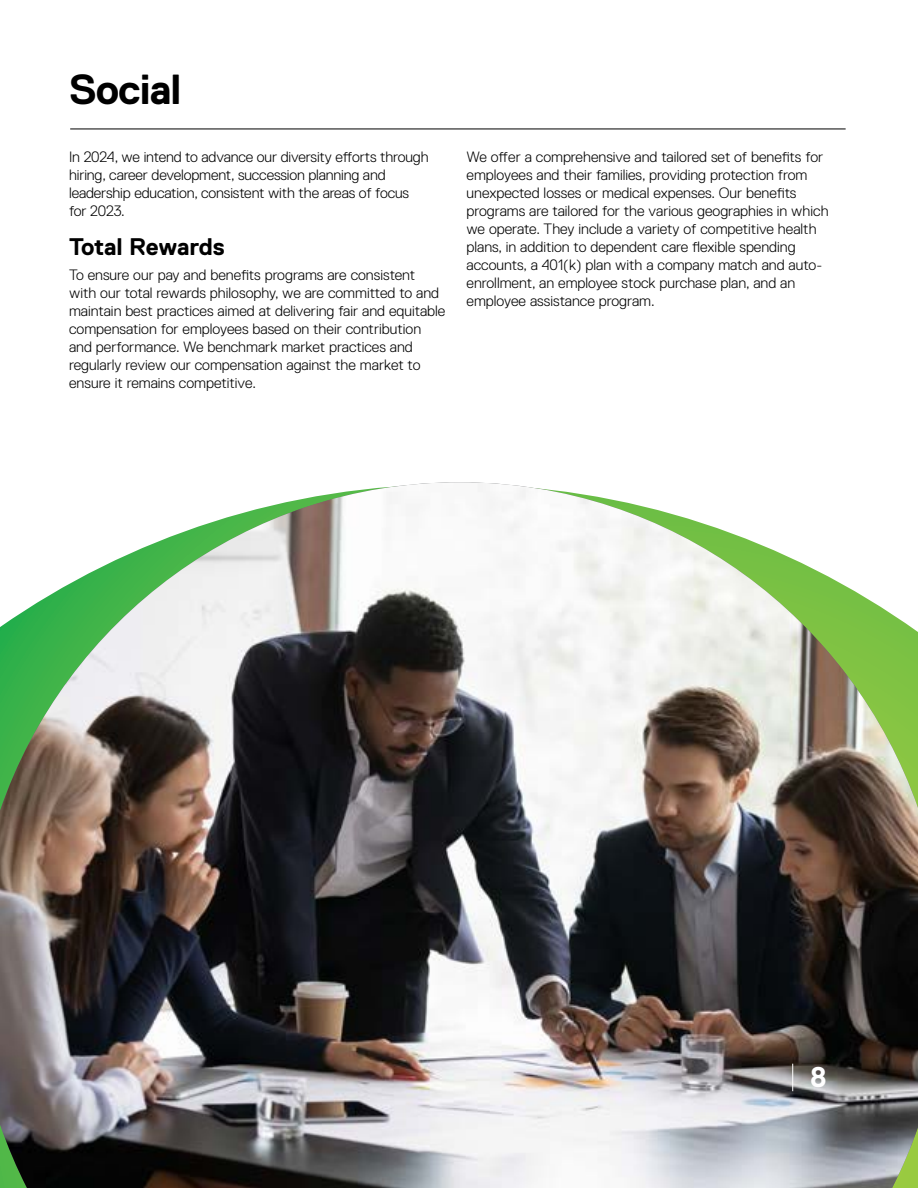
<style>
.page{position:relative;width:918px;height:1188px;background:#fff}
.page>*{position:absolute;margin:0;border:0;box-sizing:border-box;transform-origin:0 0}
.t1{font:700 42px "Replica";letter-spacing:-.025em;color:#000}
.t2{font:700 28.5px "Replica";color:#fff}
.t3{font:700 24px "Replica";letter-spacing:-.01em;color:#000}
.t4{font:300 15px/18px "Replica";color:#000}
</style>
<div class="page">
<hr style="left:70px;top:129px;width:776px;height:1px;background:#000">
<img style="left:0;top:482px;width:918px;height:706px">
<svg style="left:792px;top:1064px;width:1px;height:27px"></svg>
<h1 class="t1" style="left:69px;top:67px;width:114px">Social</h1>
<p class="t4" style="left:69px;top:148px;width:361px">In 2024, we intend to advance our diversity efforts through hiring, career development, succession planning and leadership education, consistent with the areas of focus for 2023.</p>
<h3 class="t3" style="left:69px;top:233px;width:157px">Total Rewards</h3>
<p class="t4" style="left:69px;top:266px;width:378px">To ensure our pay and benefits programs are consistent with our total rewards philosophy, we are committed to and maintain best practices aimed at delivering fair and equitable compensation for employees based on their contribution and performance. We benchmark market practices and regularly review our compensation against the market to ensure it remains competitive.</p>
<p class="t4" style="left:467px;top:148px;width:364px">We offer a comprehensive and tailored set of benefits for employees and their families, providing protection from unexpected losses or medical expenses. Our benefits programs are tailored for the various geographies in which we operate. They include a variety of competitive health plans, in addition to dependent care flexible spending accounts, a 401(k) plan with a company match and auto&shy;enrollment, an employee stock purchase plan, and an employee assistance program.</p>
<h2 class="t2" style="left:810px;top:1062px;width:18px">8</h2>
</div>
